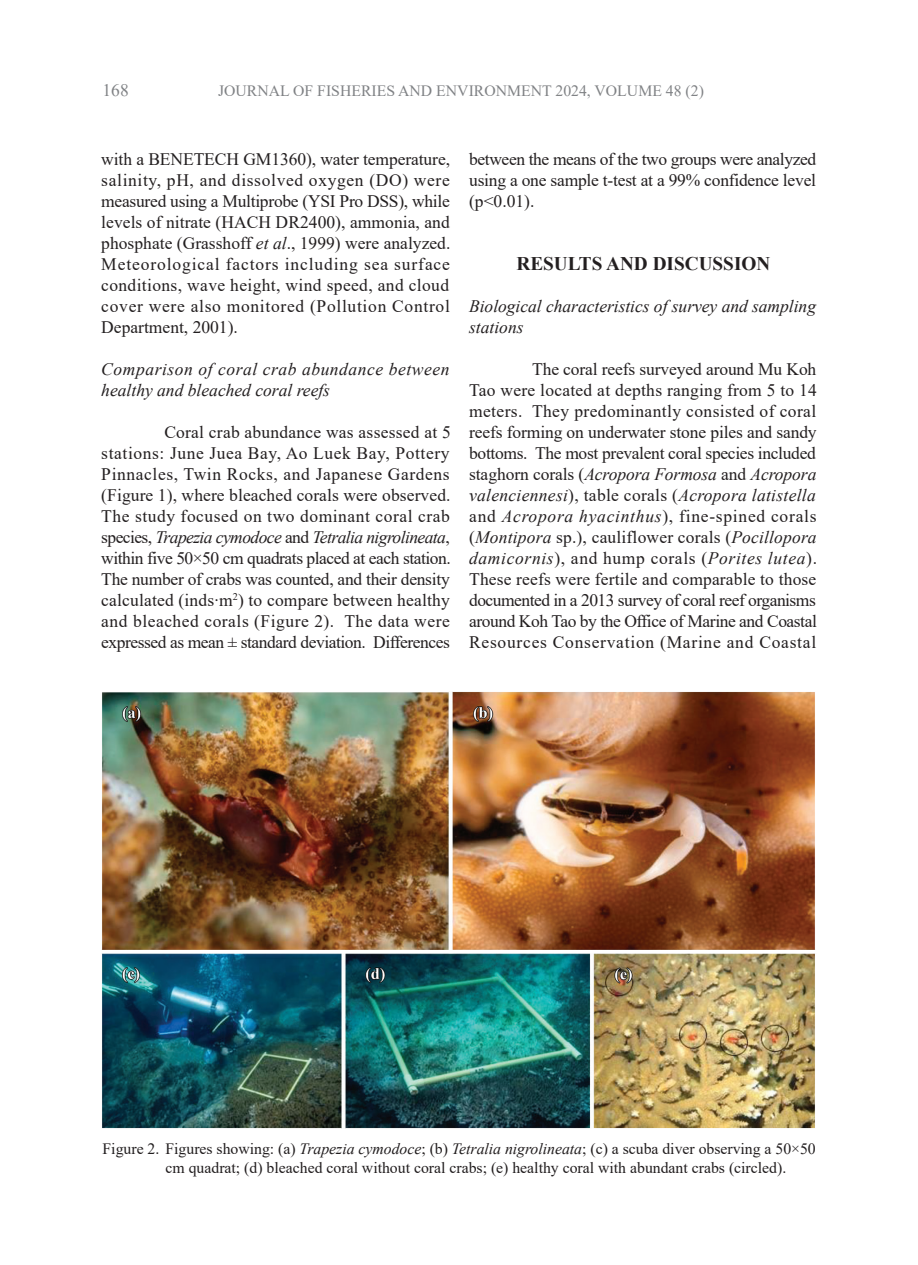
<style>
.page{position:relative;width:918px;height:1265px;background:#fff}
.page>*{position:absolute;margin:0;border:0;box-sizing:border-box;transform-origin:0 0}
.t1{font:700 19.25px "Times New Roman";color:#231f20}
.t2{font:17.5px/21px "Times New Roman";letter-spacing:-.015em;color:#231f20;text-align:justify}
.t3{font:italic 17.5px/21px "Times New Roman";letter-spacing:.03em;color:#231f20}
.t4{font:italic 17.5px/21px "Times New Roman";color:#231f20}
.t5{font:17.5px "Times New Roman";color:#808285}
.t6{font:15.75px/18.9px "Times New Roman";color:#211d1e}
.t7{font:15.75px "Times New Roman";color:#808285}
.s1{font-style:italic}
</style>
<div class="page">
<img style="left:101px;top:691px;width:714px;height:438px">
<p class="t5" style="left:103px;top:78px;width:28px">168</p>
<p class="t7" style="left:218px;top:80px;width:487px">JOURNAL OF FISHERIES AND ENVIRONMENT 2024, VOLUME 48 (2)</p>
<p class="t2" style="left:101px;top:148px;width:350px">with a BENETECH GM1360), water temperature, salinity, pH, and dissolved oxygen (DO) were measured using a Multiprobe (YSI Pro DSS), while levels of nitrate (HACH DR2400), ammonia, and phosphate (Grasshoff <span class="s1">et al</span>., 1999) were analyzed.<br>Meteorological factors including sea surface conditions, wave height, wind speed, and cloud cover were also monitored (Pollution Control Department, 2001).</p>
<p class="t3" style="left:101px;top:358px;width:350px">Comparison of coral crab abundance between healthy and bleached coral reefs</p>
<p class="t2" style="left:101px;top:421px;width:351px;text-indent:63px">Coral crab abundance was assessed at 5 stations: June Juea Bay, Ao Luek Bay, Pottery Pinnacles, Twin Rocks, and Japanese Gardens (Figure 1), where bleached corals were observed.<br>The study focused on two dominant coral crab species, <span class="s1">Trapezia cymodoce</span> and <span class="s1">Tetralia nigrolineata</span>, within five 50×50 cm quadrats placed at each station.<br>The number of crabs was counted, and their density calculated (inds∙m<sup>2</sup>) to compare between healthy and bleached corals (Figure 2). The data were expressed as mean ± standard deviation. Differences</p>
<p class="t2" style="left:469px;top:148px;width:348px">between the means of the two groups were analyzed using a one sample t-test at a 99% confidence level (p&lt;0.01).</p>
<p class="t1" style="left:516px;top:250px;width:255px">RESULTS AND DISCUSSION</p>
<p class="t4" style="left:469px;top:295px;width:348px">Biological characteristics of survey and sampling stations</p>
<p class="t2" style="left:469px;top:358px;width:349px;text-indent:63px">The coral reefs surveyed around Mu Koh Tao were located at depths ranging from 5 to 14 meters. They predominantly consisted of coral reefs forming on underwater stone piles and sandy bottoms. The most prevalent coral species included staghorn corals (<span class="s1">Acropora Formosa</span> and <span class="s1">Acropora valenciennesi</span>), table corals (<span class="s1">Acropora latistella </span>and <span class="s1">Acropora hyacinthus</span>), fine-spined corals (<span class="s1">Montipora</span> sp.), cauliflower corals (<span class="s1">Pocillopora damicornis</span>), and hump corals (<span class="s1">Porites lutea</span>).<br>These reefs were fertile and comparable to those documented in a 2013 survey of coral reef organisms around Koh Tao by the Office of Marine and Coastal Resources Conservation (Marine and Coastal</p>
<p class="t6" style="left:166px;top:1139px;width:652px;text-indent:-63px">Figure 2. Figures showing: (a) <span class="s1">Trapezia cymodoce</span>; (b) <span class="s1">Tetralia nigrolineata</span>; (c) a scuba diver observing a 50×50 cm quadrat; (d) bleached coral without coral crabs; (e) healthy coral with abundant crabs (circled).</p>
</div>
